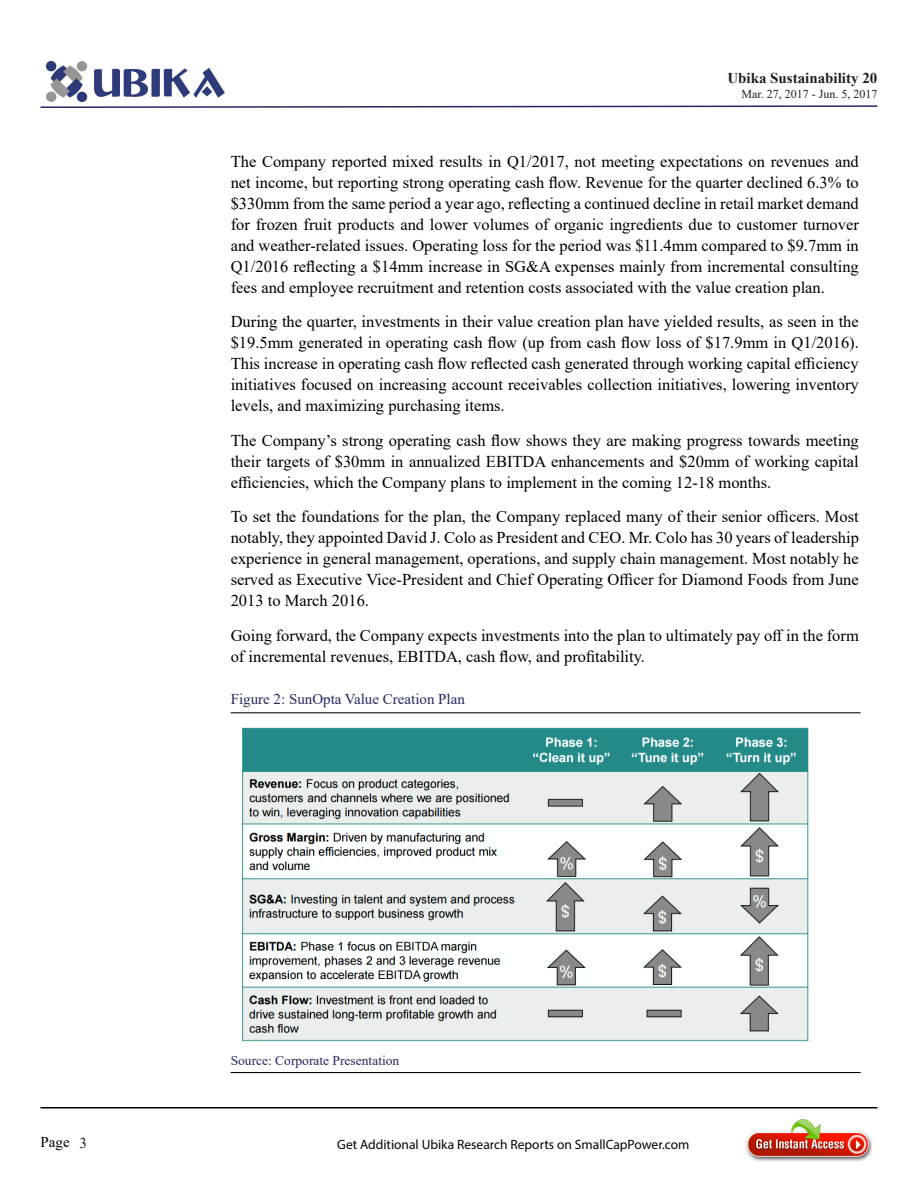
<style>
.page{position:relative;width:918px;height:1188px;background:#fff}
.page>*{position:absolute;margin:0;border:0;box-sizing:border-box;transform-origin:0 0}
.Body_text{font:16.5px/21px "Times New Roman";color:#000;text-align:justify}
.Body_text-2{font:15px "Times New Roman";color:#242860}
.t1{font:700 15px "Times New Roman";color:#231f20}
.t2{font:15px "Times New Roman";color:#000}
.t3{font:13.5px "Myriad Pro";color:#040503}
.Body_text-3{font:13.5px "Times New Roman";color:#242860}
.t4{font:12px "Times New Roman";color:#231f20}
.s1{color:#231f20}
</style>
<div class="page">
<img style="left:47px;top:61px;width:178px;height:41px">
<svg style="left:40px;top:105px;width:838px;height:3px"></svg>
<hr style="left:40px;top:1107px;width:838px;height:1px;background:#000">
<img style="left:746px;top:1120px;width:126px;height:42px">
<hr style="left:231px;top:712px;width:630px;height:1px;background:#000">
<hr style="left:231px;top:1072px;width:630px;height:1px;background:#000">
<img style="left:242px;top:727px;width:567px;height:315px">
<p class="t1" style="left:727px;top:68px;width:152px">Ubika Sustainability 20</p>
<p class="t4" style="left:741px;top:85px;width:137px">Mar. 27, 2017 - Jun. 5, 2017</p>
<p class="Body_text" style="left:231px;top:150px;width:630px">The Company reported mixed results in Q1/2017, not meeting expectations on revenues and net income, but reporting strong operating cash flow. Revenue for the quarter declined 6.3% to $330mm from the same period a year ago, reflecting a continued decline in retail market demand for frozen fruit products and lower volumes of organic ingredients due to customer turnover and weather-related issues. Operating loss for the period was $11.4mm compared to $9.7mm in Q1/2016 reflecting a $14mm increase in SG&amp;A expenses mainly from incremental consulting fees and employee recruitment and retention costs associated with the value creation plan.</p>
<p class="Body_text" style="left:231px;top:311px;width:630px">During the quarter, investments in their value creation plan have yielded results, as seen in the $19.5mm generated in operating cash flow (up from cash flow loss of $17.9mm in Q1/2016).<br>This increase in operating cash flow reflected cash generated through working capital efficiency initiatives focused on increasing account receivables collection initiatives, lowering inventory levels, and maximizing purchasing items.</p>
<p class="Body_text" style="left:231px;top:429px;width:630px">The Company’s strong operating cash flow shows they are making progress towards meeting their targets of $30mm in annualized EBITDA enhancements and $20mm of working capital efficiencies, which the Company plans to implement in the coming 12-18 months.</p>
<p class="Body_text" style="left:231px;top:506px;width:630px">To set the foundations for the plan, the Company replaced many of their senior officers. Most notably, they appointed David J. Colo as President and CEO. Mr. Colo has 30 years of leadership experience in general management, operations, and supply chain management. Most notably he served as Executive Vice-President and Chief Operating Officer for Diamond Foods from June 2013 to March 2016.</p>
<p class="Body_text" style="left:231px;top:624px;width:630px">Going forward, the Company expects investments into the plan to ultimately pay off in the form of incremental revenues, EBITDA, cash flow, and profitability.</p>
<p class="Body_text-2" style="left:231px;top:688px;width:236px">Figure 2: SunOpta Value Creation Plan</p>
<p class="Body_text-3" style="left:231px;top:1051px;width:170px">Source: Corporate Presentation</p>
<p class="t2" style="left:40px;top:1132px;width:48px">Page <span class="s1">3</span></p>
<p class="t3" style="left:337px;top:1136px;width:354px">Get Additional Ubika Research Reports on SmallCapPower.com</p>
</div>
